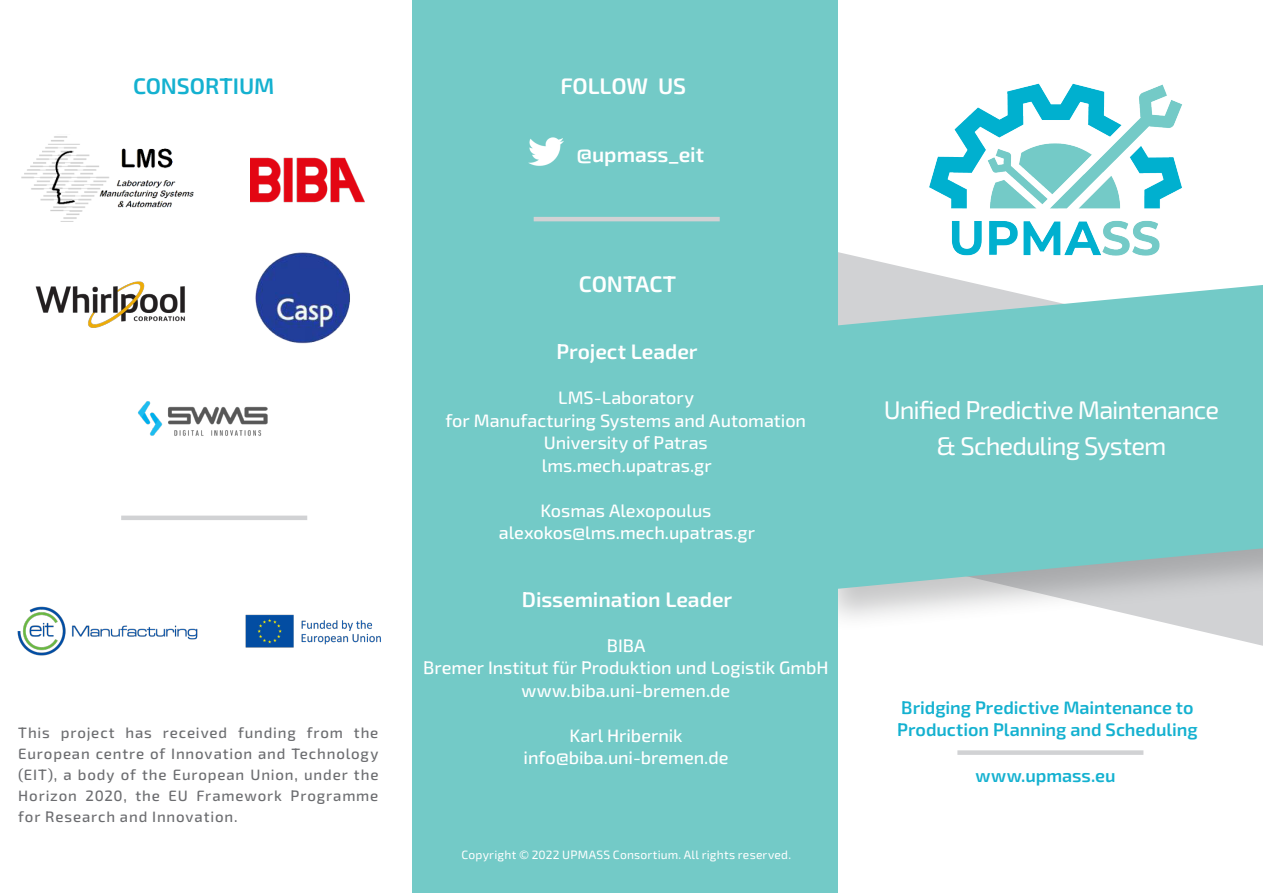
<style>
.page{position:relative;width:1263px;height:893px;background:#fff}
.page>*{position:absolute;margin:0;border:0;box-sizing:border-box;transform-origin:0 0}
.Paragraph_Style_1{font:25.5px/36px "Exo 2";letter-spacing:-.035em;color:#fff;text-align:center}
.body{font:600 22.5px "Exo 2";letter-spacing:-.005em;color:#fff}
.body-2{font:600 22.5px "Exo 2";letter-spacing:-.005em;color:#14b1d0}
.body-3{font:600 21px "Exo 2";letter-spacing:-.005em;color:#fff}
.body-4{font:500 18px "Exo 2";color:#fff}
.body-5{font:600 18px/21.9px "Exo 2";letter-spacing:-.005em;color:#14b1d0}
.body-6{font:500 15px/21px "Exo 2";letter-spacing:.055em;color:#6c6d70;text-align:justify}
.body-7{font:12px "Exo 2";letter-spacing:.02em;color:#fff}
</style>
<div class="page">
<svg style="left:838px;top:252px;width:425px;height:394px"></svg>
<div style="left:813px;top:276px;width:450px;height:357px;background:#57585a;opacity:.33"></div>
<svg style="left:838px;top:285px;width:425px;height:304px;background:#7ecac7"></svg>
<div style="left:412px;top:0;width:426px;height:893px;background:#73cac7"></div>
<div style="left:957px;top:750px;width:186px;height:5px;background:#d1d2d4"></div>
<img style="left:250px;top:157px;width:114px;height:46px">
<img style="left:17px;top:606px;width:364px;height:50px">
<img style="left:21px;top:136px;width:173px;height:86px">
<hr style="left:534px;top:217px;width:186px;height:4px;background:#d1d2d4">
<hr style="left:121px;top:516px;width:186px;height:4px;background:#d1d2d4">
<img style="left:899px;top:83px;width:311px;height:181px">
<img style="left:255px;top:252px;width:95px;height:92px">
<img style="left:138px;top:401px;width:130px;height:35px">
<img style="left:35px;top:281px;width:150px;height:47px">
<img style="left:528px;top:137px;width:35px;height:29px">
<p class="body-2" style="left:133px;top:70px;width:143px">CONSORTIUM</p>
<p class="body-6" style="left:18px;top:722px;width:362px">This project has received funding from the European centre of Innovation and Technology (EIT), a body of the European Union, under the Horizon 2020, the EU Framework Programme for Research and Innovation.</p>
<p class="body" style="left:560px;top:70px;width:127px">FOLLOW US</p>
<p class="body-3" style="left:577px;top:139px;width:129px">@upmass_eit</p>
<p class="body" style="left:579px;top:268px;width:99px">CONTACT</p>
<p class="body-3" style="left:556px;top:337px;width:143px">Project Leader</p>
<p class="body-4" style="left:558px;top:385px;width:137px">LMS-Laboratory</p>
<p class="body-4" style="left:445px;top:408px;width:362px">for Manufacturing Systems and Automation</p>
<p class="body-4" style="left:544px;top:430px;width:165px">University of Patras</p>
<p class="body-4" style="left:542px;top:453px;width:171px">lms.mech.upatras.gr</p>
<p class="body-4" style="left:540px;top:498px;width:172px">Kosmas Alexopoulus</p>
<p class="body-4" style="left:499px;top:520px;width:258px">alexokos@lms.mech.upatras.gr</p>
<p class="body-3" style="left:522px;top:584px;width:212px">Dissemination Leader</p>
<p class="body-4" style="left:607px;top:633px;width:40px">BIBA</p>
<p class="body-4" style="left:423px;top:655px;width:407px">Bremer Institut für Produktion und Logistik GmbH</p>
<p class="body-4" style="left:521px;top:678px;width:210px">www.biba.uni-bremen.de</p>
<p class="body-4" style="left:570px;top:723px;width:114px">Karl Hribernik</p>
<p class="body-4" style="left:524px;top:745px;width:206px">info@biba.uni-bremen.de</p>
<p class="body-7" style="left:461px;top:847px;width:331px">Copyright © 2022 UPMASS Consortium. All rights reserved.</p>
<p class="Paragraph_Style_1" style="left:884px;top:391px;width:337px">Unified Predictive Maintenance &amp; Scheduling System</p>
<p class="body-5" style="left:897px;top:696px;width:302px">Bridging Predictive Maintenance to<br>Production Planning and Scheduling</p>
<p class="body-5" style="left:975px;top:764px;width:141px">www.upmass.eu</p>
</div>
